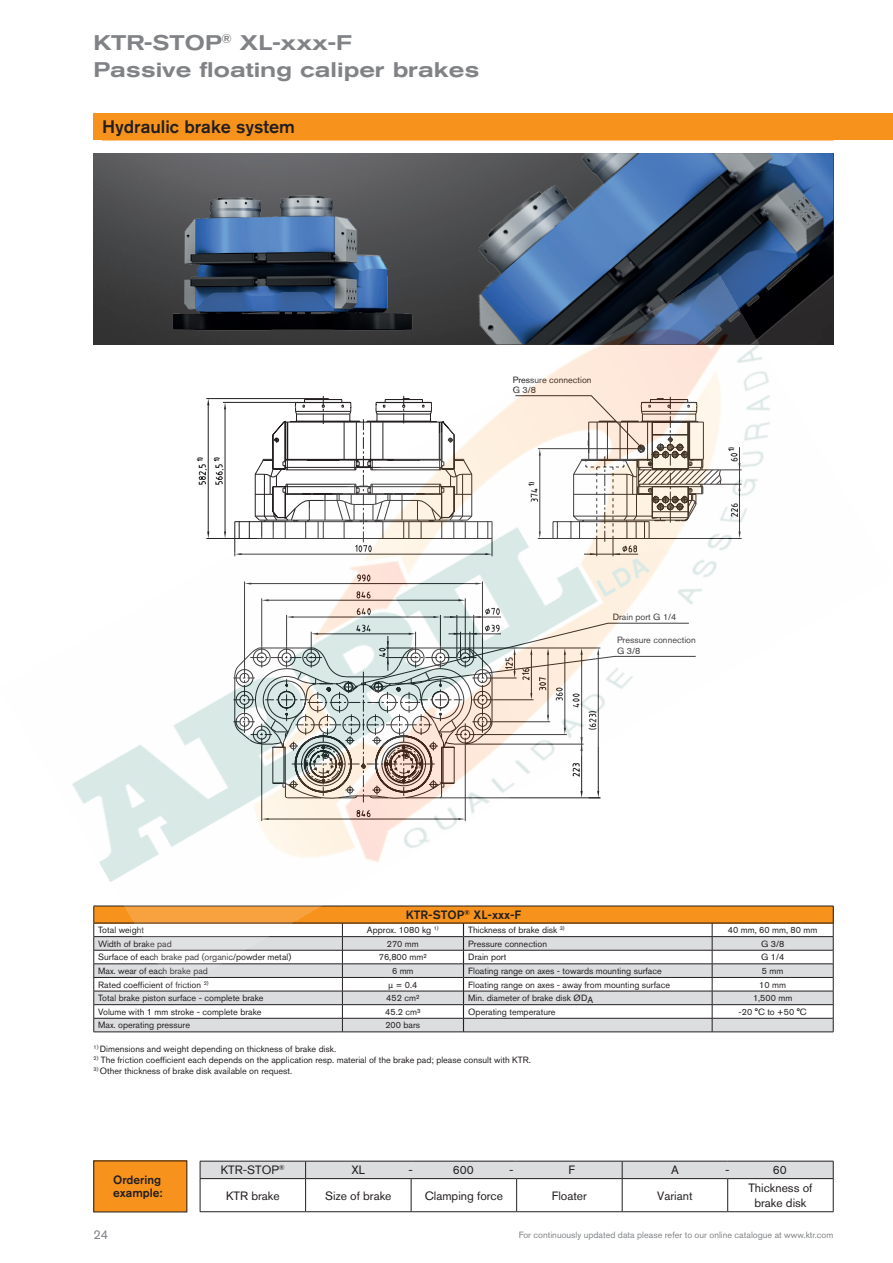
<style>
.page{position:relative;width:893px;height:1263px;background:#fff}
.page>*{position:absolute;margin:0;border:0;box-sizing:border-box;transform-origin:0 0}
.Headline_14___18{font:500 expanded 21px "Akzidenz Grotesk Pro";color:#808285}
.Subtitle_12___15{font:500 18px "Akzidenz Grotesk Pro";color:#231f20}
.t1{font:12.75px "Akzidenz Grotesk Pro";color:#808285}
.design_description_8{font:12px/14.4px "Akzidenz Grotesk Pro";color:#231f20;text-align:center}
.table_headline_8___9{font:500 12px/12.8px "Akzidenz Grotesk Pro";color:#231f20}
.table_editable_left{font:9px "Akzidenz Grotesk Pro";color:#231f20}
.footnote_6___7_2{font:9px "Akzidenz Grotesk Pro";color:#231f20}
.table_editable_6___7{font:9px "Akzidenz Grotesk Pro";color:#231f20}
.t2{font:9px "Akzidenz Grotesk Pro";color:#808285}
.copy_6___7_2_left{font:9px/10.8px "Akzidenz Grotesk Pro";color:#231f20}
</style>
<div class="page">
<img style="left:94px;top:153px;width:352px;height:120px">
<svg style="left:95px;top:990px;width:738px;height:41px;fill:#dcdddf"></svg>
<hr style="left:94px;top:991px;width:248px;height:1px;background:#231f20">
<hr style="left:342px;top:991px;width:121px;height:1px;background:#231f20">
<hr style="left:94px;top:1004px;width:248px;height:1px;background:#231f20">
<hr style="left:342px;top:1004px;width:121px;height:1px;background:#231f20">
<hr style="left:94px;top:1018px;width:248px;height:1px;background:#231f20">
<svg style="left:94px;top:990px;width:1px;height:41px"></svg>
<hr style="left:342px;top:1018px;width:121px;height:1px;background:#231f20">
<svg style="left:342px;top:990px;width:1px;height:41px"></svg>
<hr style="left:94px;top:1031px;width:248px;height:1px;background:#231f20">
<hr style="left:342px;top:1031px;width:121px;height:1px;background:#231f20">
<hr style="left:712px;top:991px;width:121px;height:1px;background:#231f20">
<hr style="left:712px;top:1004px;width:121px;height:1px;background:#231f20">
<hr style="left:712px;top:1018px;width:121px;height:1px;background:#231f20">
<hr style="left:464px;top:991px;width:248px;height:1px;background:#231f20">
<hr style="left:464px;top:1004px;width:248px;height:1px;background:#231f20">
<hr style="left:464px;top:1018px;width:248px;height:1px;background:#231f20">
<svg style="left:463px;top:990px;width:1px;height:41px"></svg>
<svg style="left:712px;top:990px;width:1px;height:41px"></svg>
<svg style="left:833px;top:990px;width:1px;height:42px"></svg>
<hr style="left:463px;top:1031px;width:249px;height:1px;background:#231f20">
<hr style="left:712px;top:1031px;width:121px;height:1px;background:#231f20">
<hr style="left:200px;top:1179px;width:1px;height:32px;background:#231f20">
<hr style="left:305px;top:1179px;width:1px;height:32px;background:#231f20">
<hr style="left:411px;top:1179px;width:1px;height:32px;background:#231f20">
<hr style="left:516px;top:1179px;width:1px;height:32px;background:#231f20">
<hr style="left:622px;top:1179px;width:1px;height:32px;background:#231f20">
<hr style="left:727px;top:1179px;width:1px;height:32px;background:#231f20">
<hr style="left:833px;top:1179px;width:1px;height:32px;background:#231f20">
<hr style="left:200px;top:1211px;width:106px;height:1px;background:#231f20">
<hr style="left:306px;top:1211px;width:105px;height:1px;background:#231f20">
<hr style="left:411px;top:1211px;width:106px;height:1px;background:#231f20">
<hr style="left:517px;top:1211px;width:105px;height:1px;background:#231f20">
<hr style="left:622px;top:1211px;width:106px;height:1px;background:#231f20">
<hr style="left:728px;top:1211px;width:105px;height:1px;background:#231f20">
<div style="left:200px;top:1161px;width:634px;height:17px;background:#dcdddf"></div>
<hr style="left:728px;top:1161px;width:105px;height:1px;background:#231f20">
<hr style="left:200px;top:1178px;width:106px;height:1px;background:#231f20">
<hr style="left:306px;top:1178px;width:105px;height:1px;background:#231f20">
<hr style="left:411px;top:1178px;width:106px;height:1px;background:#231f20">
<hr style="left:517px;top:1178px;width:105px;height:1px;background:#231f20">
<hr style="left:622px;top:1178px;width:106px;height:1px;background:#231f20">
<hr style="left:728px;top:1178px;width:105px;height:1px;background:#231f20">
<img style="left:151px;top:153px;width:265px;height:120px">
<img style="left:446px;top:153px;width:387px;height:120px">
<div style="left:94px;top:1161px;width:93px;height:51px;background:#f7931d"></div>
<div style="left:94px;top:114px;width:799px;height:26px;background:#f7931d"></div>
<hr style="left:102px;top:140px;width:731px;height:1px;background:#f7931d">
<img style="left:72px;top:273px;width:762px;height:717px">
<p class="Headline_14___18" style="left:94px;top:29px;width:259px">KTR-STOP<sup>®</sup> XL-xxx-F</p>
<p class="Headline_14___18" style="left:94px;top:56px;width:387px">Passive floating caliper brakes</p>
<p class="Subtitle_12___15" style="left:102px;top:115px;width:194px">Hydraulic brake system</p>
<p class="copy_6___7_2_left" style="left:513px;top:374px;width:80px">Pressure connection<br>G 3/8</p>
<p class="copy_6___7_2_left" style="left:613px;top:612px;width:65px">Drain port G 1/4</p>
<p class="copy_6___7_2_left" style="left:617px;top:634px;width:80px">Pressure connection<br>G 3/8</p>
<p class="table_headline_8___9" style="left:406px;top:908px;width:117px">KTR-STOP<sup>®</sup> XL-xxx-F</p>
<p class="table_editable_left" style="left:98px;top:924px;width:47px">Total weight</p>
<p class="table_editable_6___7" style="left:367px;top:924px;width:73px">Approx. 1080 kg <sup>1)</sup></p>
<p class="table_editable_left" style="left:468px;top:924px;width:98px">Thickness of brake disk <sup>3)</sup></p>
<p class="table_editable_6___7" style="left:728px;top:924px;width:91px">40 mm, 60 mm, 80 mm</p>
<p class="table_editable_left" style="left:98px;top:938px;width:75px">Width of brake pad</p>
<p class="table_editable_6___7" style="left:387px;top:938px;width:34px">270 mm</p>
<p class="table_editable_left" style="left:468px;top:938px;width:80px">Pressure connection</p>
<p class="table_editable_6___7" style="left:761px;top:938px;width:25px">G 3/8</p>
<p class="table_editable_left" style="left:98px;top:951px;width:195px">Surface of each brake pad (organic/powder metal)</p>
<p class="table_editable_6___7" style="left:379px;top:951px;width:49px">76,800 mm²</p>
<p class="table_editable_left" style="left:468px;top:951px;width:40px">Drain port</p>
<p class="table_editable_6___7" style="left:761px;top:951px;width:25px">G 1/4</p>
<p class="table_editable_left" style="left:98px;top:965px;width:111px">Max. wear of each brake pad</p>
<p class="table_editable_6___7" style="left:392px;top:965px;width:23px">6 mm</p>
<p class="table_editable_left" style="left:468px;top:965px;width:195px">Floating range on axes - towards mounting surface</p>
<p class="table_editable_6___7" style="left:762px;top:965px;width:23px">5 mm</p>
<p class="table_editable_left" style="left:98px;top:979px;width:112px">Rated coefficient of friction <sup>2)</sup></p>
<p class="table_editable_6___7" style="left:388px;top:979px;width:31px">µ = 0.4</p>
<p class="table_editable_left" style="left:468px;top:979px;width:203px">Floating range on axes - away from mounting surface</p>
<p class="table_editable_6___7" style="left:759px;top:979px;width:28px">10 mm</p>
<p class="table_editable_left" style="left:98px;top:992px;width:167px">Total brake piston surface - complete brake</p>
<p class="table_editable_6___7" style="left:386px;top:992px;width:35px">452 cm²</p>
<p class="table_editable_left" style="left:468px;top:992px;width:126px">Min. diameter of brake disk ØDA</p>
<p class="table_editable_6___7" style="left:753px;top:992px;width:41px">1,500 mm</p>
<p class="table_editable_left" style="left:98px;top:1006px;width:165px">Volume with 1 mm stroke - complete brake</p>
<p class="table_editable_6___7" style="left:385px;top:1006px;width:37px">45.2 cm³</p>
<p class="table_editable_left" style="left:468px;top:1006px;width:89px">Operating temperature</p>
<p class="table_editable_6___7" style="left:739px;top:1006px;width:70px">-20 °C to +50 °C</p>
<p class="table_editable_left" style="left:98px;top:1019px;width:93px">Max. operating pressure</p>
<p class="table_editable_6___7" style="left:385px;top:1019px;width:36px">200 bars</p>
<p class="footnote_6___7_2" style="left:94px;top:1043px;width:244px"><sup>1)</sup> Dimensions and weight depending on thickness of brake disk.</p>
<p class="footnote_6___7_2" style="left:94px;top:1054px;width:439px"><sup>2)</sup> The friction coefficient each depends on the application resp. material of the brake pad; please consult with KTR.</p>
<p class="footnote_6___7_2" style="left:94px;top:1065px;width:200px"><sup>3)</sup> Other thickness of brake disk available on request.</p>
<h3 class="table_headline_8___9" style="left:113px;top:1173px;width:51px">Ordering example:</h3>
<h3 class="t1" style="left:94px;top:1226px;width:16px">24</h3>
<p class="design_description_8" style="left:221px;top:1163px;width:66px">KTR-STOP<sup>®</sup></p>
<p class="design_description_8" style="left:351px;top:1163px;width:31px">XL -</p>
<p class="design_description_8" style="left:453px;top:1163px;width:36px">600 -</p>
<p class="design_description_8" style="left:569px;top:1163px;width:8px">F</p>
<p class="design_description_8" style="left:671px;top:1163px;width:26px">A -</p>
<p class="design_description_8" style="left:773px;top:1163px;width:15px">60</p>
<p class="design_description_8" style="left:226px;top:1188px;width:55px">KTR brake</p>
<p class="design_description_8" style="left:325px;top:1188px;width:68px">Size of brake</p>
<p class="design_description_8" style="left:425px;top:1188px;width:80px">Clamping force</p>
<p class="design_description_8" style="left:552px;top:1188px;width:37px">Floater</p>
<p class="design_description_8" style="left:657px;top:1188px;width:37px">Variant</p>
<p class="design_description_8" style="left:748px;top:1181px;width:66px">Thickness of brake disk</p>
<p class="t2" style="left:519px;top:1229px;width:316px">For continuously updated data please refer to our online catalogue at www.ktr.com</p>
</div>
